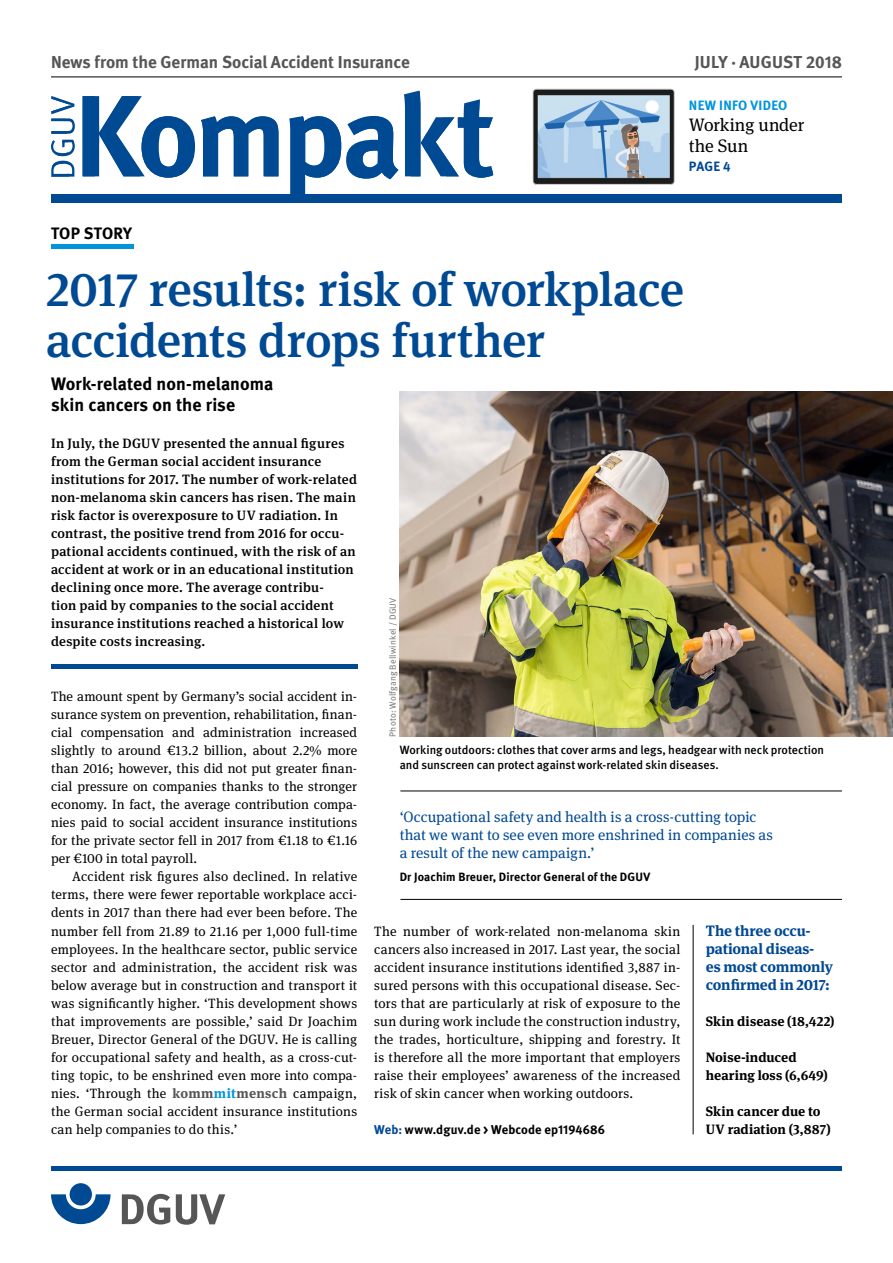
<style>
.page{position:relative;width:893px;height:1263px;background:#fff}
.page>*{position:absolute;margin:0;border:0;box-sizing:border-box;transform-origin:0 0}
.Hauptüberschrift__Ti{font:500 48px/51px "DGUV Meta Serif";letter-spacing:-.01em;color:#004993}
.Subheadline{font:700 18px/21.6px "DGUV Meta";letter-spacing:.005em;color:#000}
.Teaser__Text{font:18px/21px "DGUV Meta Serif";letter-spacing:-.015em;color:#000}
.Nachrichten_der_DGUV{font:700 17.25px "DGUV Meta";letter-spacing:-.005em;color:#565656}
.Ausgabe__Datum{font:700 17.25px "DGUV Meta";color:#565656}
.Rubrik__Titel{font:700 16.5px "DGUV Meta";letter-spacing:.01em;color:#000}
.Zitat__Text{font:15px/18px "DGUV Meta Serif";letter-spacing:.005em;color:#004993}
.Headline__Stichwort{font:700 15px/18px "DGUV Meta Serif";letter-spacing:-.01em;color:#004993}
.Erster_Absatz{font:13.5px/18px "DGUV Meta Serif";letter-spacing:.01em;color:#000;text-align:justify}
.Fließtext{font:13.5px/18px "DGUV Meta Serif";letter-spacing:.02em;color:#000;text-align:justify}
.Introtext{font:500 13.5px/18px "DGUV Meta Serif";letter-spacing:.02em;color:#000}
.Erster_Absatz__links{font:700 13.5px/18px "DGUV Meta Serif";color:#000}
.Teaser__Rubrik{font:700 13.5px "DGUV Meta";letter-spacing:.02em;color:#0095db}
.Teaser__Rubrik-2{font:700 13.5px "DGUV Meta";color:#004993}
.Weblink{font:700 12.75px "DGUV Meta";letter-spacing:.01em;color:#000}
.Bildzeile{font:500 12px/14.4px "DGUV Meta";color:#000}
.Zitat__Quelle{font:700 12px "DGUV Meta";letter-spacing:.01em;color:#000}
.Bildquelle{font:9px "DGUV Meta";letter-spacing:.02em;color:#6f6f6e}
.s1{font-weight:700;color:#565656}
.s2{font-weight:700;color:#0095db}
.s3{color:#004993}
</style>
<div class="page">
<hr style="left:51px;top:77px;width:791px;height:1px;background:#000">
<svg style="left:51px;top:1194px;width:60px;height:30px"></svg>
<div style="left:70px;top:1183px;width:22px;height:22px;background:#004993;border-radius:50%"></div>
<svg style="left:122px;top:1194px;width:48px;height:30px"></svg>
<svg style="left:176px;top:1194px;width:49px;height:31px"></svg>
<hr style="left:51px;top:1166px;width:791px;height:4px;background:#004993">
<svg style="left:51px;top:91px;width:442px;height:104px"></svg>
<div style="left:51px;top:195px;width:791px;height:8px;background:#004993"></div>
<div style="left:51px;top:664px;width:306px;height:5px;background:#004993"></div>
<div style="left:51px;top:244px;width:83px;height:5px;background:#0095db"></div>
<hr style="left:693px;top:925px;width:1px;height:209px;background:#000">
<img style="left:400px;top:392px;width:493px;height:344px">
<img style="left:532px;top:88px;width:143px;height:96px">
<hr style="left:400px;top:790px;width:442px;height:1px;background:#000">
<hr style="left:400px;top:899px;width:442px;height:1px;background:#000">
<p class="Nachrichten_der_DGUV" style="left:51px;top:52px;width:360px">News from the German Social Accident Insurance</p>
<p class="Ausgabe__Datum" style="left:695px;top:52px;width:149px">JULY · AUGUST 2018</p>
<p class="Rubrik__Titel" style="left:51px;top:223px;width:82px">TOP STORY</p>
<p class="Teaser__Rubrik" style="left:689px;top:97px;width:100px">NEW INFO VIDEO</p>
<p class="Teaser__Text" style="left:689px;top:115px;width:117px">Working under the Sun</p>
<p class="Teaser__Rubrik-2" style="left:689px;top:159px;width:43px">PAGE 4</p>
<h2 class="Hauptüberschrift__Ti" style="left:46px;top:265px;width:640px">2017 results: risk of workplace accidents drops further</h2>
<h3 class="Subheadline" style="left:51px;top:373px;width:224px">Work-related non-melanoma skin cancers on the rise</h3>
<p class="Introtext" style="left:51px;top:434px;width:307px">In July, the DGUV presented the annual figures from the German social accident insurance institutions for 2017. The number of work-related non-melanoma skin cancers has risen. The main risk factor is overexposure to UV radiation. In contrast, the positive trend from 2016 for occu&shy;pational accidents continued, with the risk of an accident at work or in an educational institution declining once more. The average contribu-<br>tion paid by companies to the social accident insurance institutions reached a historical low despite costs increasing.</p>
<p class="Bildquelle" style="left:388px;top:737px;width:141px;rotate:-90deg">Photo: Wolfgang Bellwinkel / DGUV</p>
<p class="Erster_Absatz" style="left:51px;top:687px;width:308px">The amount spent by Germany’s social accident in&shy;surance system on prevention, rehabilitation, finan&shy;cial compensation and administration increased slightly to around €13.2 billion, about 2.2% more than 2016; however, this did not put greater finan&shy;cial pressure on companies thanks to the stronger economy. In fact, the average contribution compa&shy;nies paid to social accident insurance institutions for the private sector fell in 2017 from €1.18 to €1.16 per €100 in total payroll.</p>
<p class="Fließtext" style="left:51px;top:868px;width:308px;text-indent:21px">Accident risk figures also declined. In relative terms, there were fewer reportable workplace acci&shy;dents in 2017 than there had ever been before. The number fell from 21.89 to 21.16 per 1,000 full-time employees. In the healthcare sector, public service sector and administration, the accident risk was below average but in construction and transport it was significantly higher. ‘This development shows that improvements are possible,’ said Dr Joachim Breuer, Director General of the DGUV. He is calling for occupational safety and health, as a cross-cut&shy;ting topic, to be enshrined even more into compa&shy;nies. ‘Through the <span class="s1">komm</span><span class="s2">mit</span><span class="s1">mensch</span> campaign, the German social accident insurance institutions can help companies to do this.’</p>
<p class="Bildzeile" style="left:400px;top:743px;width:426px">Working outdoors: clothes that cover arms and legs, headgear with neck protection and sunscreen can protect against work-related skin diseases.</p>
<p class="Zitat__Text" style="left:400px;top:808px;width:375px">‘Occupational safety and health is a cross-cutting topic that we want to see even more enshrined in companies as a result of the new campaign.’</p>
<p class="Zitat__Quelle" style="left:400px;top:869px;width:252px">Dr Joachim Breuer, Director General of the DGUV</p>
<p class="Headline__Stichwort" style="left:706px;top:921px;width:129px">The three occu&shy;pational diseas-<br>es most commonly confirmed in 2017:</p>
<p class="Erster_Absatz__links" style="left:706px;top:1012px;width:130px">Skin disease (18,422)</p>
<p class="Erster_Absatz__links" style="left:706px;top:1048px;width:123px">Noise-induced hearing loss (6,649)</p>
<p class="Erster_Absatz__links" style="left:706px;top:1103px;width:126px">Skin cancer due to<br>UV radiation (3,887)</p>
<p class="Erster_Absatz" style="left:374px;top:922px;width:308px">The number of work-related non-melanoma skin cancers also increased in 2017. Last year, the social accident insurance institutions identified 3,887 in&shy;sured persons with this occupational disease. Sec&shy;tors that are particularly at risk of exposure to the sun during work include the construction industry, the trades, horticulture, shipping and forestry. It is therefore all the more important that employers raise their employees’ awareness of the increased risk of skin cancer when working outdoors.</p>
<p class="Weblink" style="left:374px;top:1122px;width:232px"><span class="s3">Web:</span> www.dguv.de &gt; Webcode ep1194686</p>
</div>
